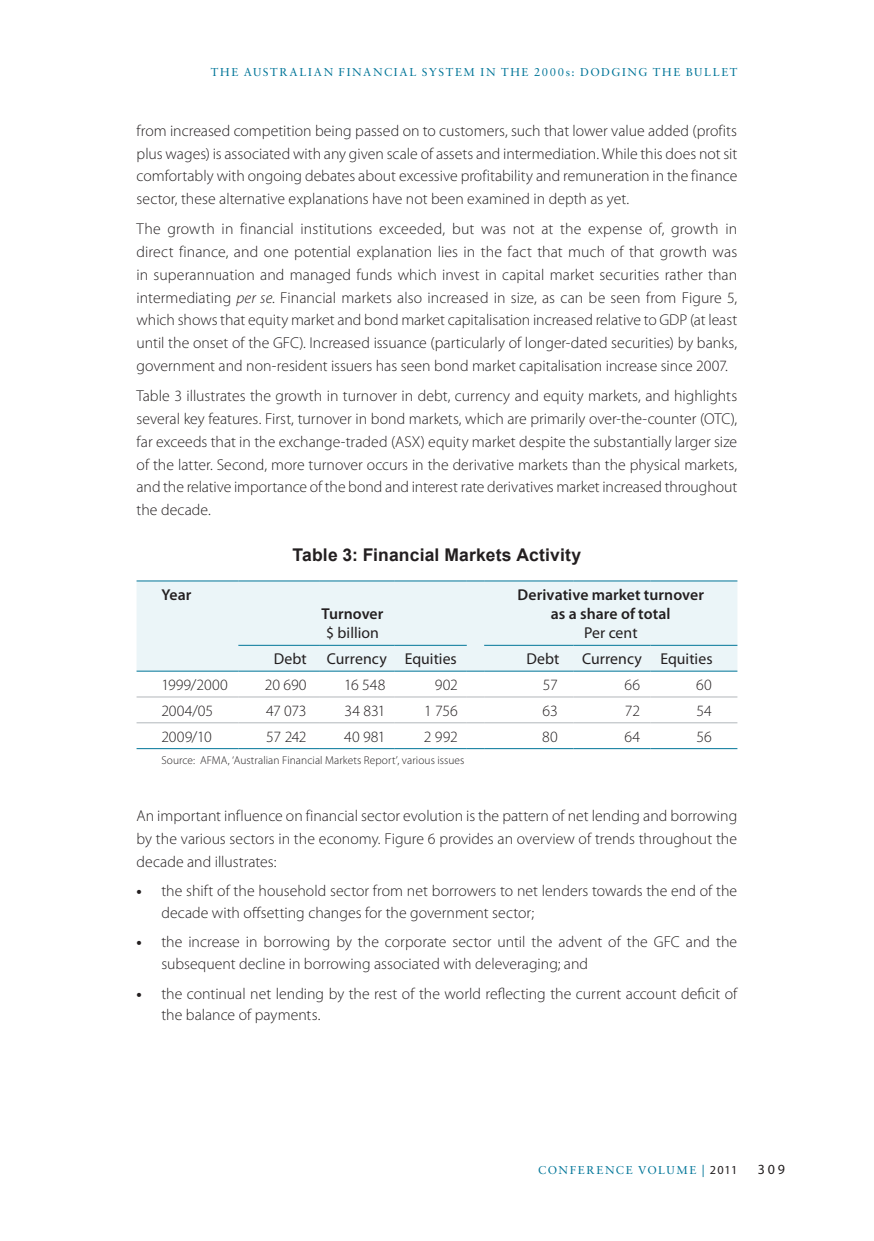
<style>
.page{position:relative;width:874px;height:1241px;background:#fff}
.page>*{position:absolute;margin:0;border:0;box-sizing:border-box;transform-origin:0 0}
.Table_Graph_Heading{font:700 17.5px "Arial";letter-spacing:.01em;color:#231f20}
.Body{font:300 15.75px/22.8px "Myriad Pro";color:#231f20;text-align:justify}
.Table_Body{font:300 15.75px "Myriad Pro";letter-spacing:-.005em;color:#231f20}
.Table_Column_Head{font:600 15.75px/19.2px "Myriad Pro";letter-spacing:.005em;color:#231f20;text-align:center}
.Table_Column_Subhead{font:15.75px "Myriad Pro";letter-spacing:.005em;color:#231f20}
.Table_Column_Head-2{font:15.75px "Myriad Pro";color:#231f20}
.t1{font:14px "Myriad Pro";color:#231f20}
.t2{font:11.38px "Sabon LT Std";letter-spacing:.145em;color:#007598}
.Table_Graph_Sources{font:300 11.38px "Myriad Pro";letter-spacing:.01em;color:#231f20}
.s1{font-style:italic}
.s2{font-weight:700}
.s3{font-family:"Myriad Pro";font-size:12.25px}
.s4{font-family:"Myriad Pro";font-size:12.25px;color:#231f20}
</style>
<div class="page">
<div style="left:136px;top:581px;width:601px;height:89px;background:#ebf5f8"></div>
<hr style="left:136px;top:580px;width:102px;height:1px;background:#007598">
<hr style="left:238px;top:580px;width:81px;height:1px;background:#007598">
<hr style="left:319px;top:580px;width:75px;height:1px;background:#007598">
<hr style="left:394px;top:580px;width:72px;height:1px;background:#007598">
<svg style="left:466px;top:580px;width:18px;height:1px"></svg>
<hr style="left:484px;top:580px;width:89px;height:1px;background:#007598">
<hr style="left:573px;top:580px;width:77px;height:1px;background:#007598">
<hr style="left:650px;top:580px;width:87px;height:1px;background:#007598">
<hr style="left:136px;top:696px;width:102px;height:1px;background:#b2b7bb">
<hr style="left:238px;top:696px;width:81px;height:1px;background:#b2b7bb">
<hr style="left:319px;top:696px;width:75px;height:1px;background:#b2b7bb">
<hr style="left:394px;top:696px;width:72px;height:1px;background:#b2b7bb">
<svg style="left:466px;top:696px;width:18px;height:1px"></svg>
<hr style="left:484px;top:696px;width:89px;height:1px;background:#b2b7bb">
<hr style="left:573px;top:696px;width:77px;height:1px;background:#b2b7bb">
<hr style="left:650px;top:696px;width:87px;height:1px;background:#b2b7bb">
<hr style="left:136px;top:722px;width:102px;height:1px;background:#b2b7bb">
<hr style="left:238px;top:722px;width:81px;height:1px;background:#b2b7bb">
<hr style="left:319px;top:722px;width:75px;height:1px;background:#b2b7bb">
<hr style="left:394px;top:722px;width:72px;height:1px;background:#b2b7bb">
<svg style="left:466px;top:722px;width:18px;height:1px"></svg>
<hr style="left:484px;top:722px;width:89px;height:1px;background:#b2b7bb">
<hr style="left:573px;top:722px;width:77px;height:1px;background:#b2b7bb">
<hr style="left:650px;top:722px;width:87px;height:1px;background:#b2b7bb">
<hr style="left:136px;top:670px;width:102px;height:1px;background:#007598">
<hr style="left:238px;top:670px;width:81px;height:1px;background:#007598">
<hr style="left:319px;top:670px;width:75px;height:1px;background:#007598">
<hr style="left:394px;top:670px;width:72px;height:1px;background:#007598">
<svg style="left:466px;top:670px;width:18px;height:1px"></svg>
<hr style="left:484px;top:670px;width:89px;height:1px;background:#007598">
<hr style="left:573px;top:670px;width:77px;height:1px;background:#007598">
<hr style="left:650px;top:670px;width:87px;height:1px;background:#007598">
<hr style="left:136px;top:748px;width:102px;height:1px;background:#007598">
<hr style="left:238px;top:748px;width:81px;height:1px;background:#007598">
<hr style="left:319px;top:748px;width:75px;height:1px;background:#007598">
<hr style="left:394px;top:748px;width:72px;height:1px;background:#007598">
<svg style="left:466px;top:748px;width:18px;height:1px"></svg>
<hr style="left:484px;top:748px;width:89px;height:1px;background:#007598">
<hr style="left:573px;top:748px;width:77px;height:1px;background:#007598">
<hr style="left:650px;top:748px;width:87px;height:1px;background:#007598">
<hr style="left:484px;top:645px;width:89px;height:1px;background:#007598">
<hr style="left:573px;top:645px;width:77px;height:1px;background:#007598">
<hr style="left:650px;top:645px;width:87px;height:1px;background:#007598">
<hr style="left:238px;top:645px;width:81px;height:1px;background:#007598">
<hr style="left:319px;top:645px;width:75px;height:1px;background:#007598">
<hr style="left:394px;top:645px;width:72px;height:1px;background:#007598">
<p class="t2" style="left:211px;top:65px;width:527px">THE AUSTRALIAN FINANCIAL SYSTEM IN THE 2000s: DODGING THE BULLET</p>
<p class="Body" style="left:136px;top:119px;width:602px">from increased competition being passed on to customers, such that lower value added (profits plus wages) is associated with any given scale of assets and intermediation. While this does not sit comfortably with ongoing debates about excessive profitability and remuneration in the finance sector, these alternative explanations have not been examined in depth as yet.</p>
<p class="Body" style="left:136px;top:217px;width:602px">The growth in financial institutions exceeded, but was not at the expense of, growth in direct finance, and one potential explanation lies in the fact that much of that growth was in superannuation and managed funds which invest in capital market securities rather than intermediating <span class="s1">per se</span>. Financial markets also increased in size, as can be seen from Figure 5, which shows that equity market and bond market capitalisation increased relative to GDP (at least until the onset of the GFC). Increased issuance (particularly of longer-dated securities) by banks, government and non-resident issuers has seen bond market capitalisation increase since 2007.</p>
<p class="Body" style="left:136px;top:384px;width:602px">Table 3 illustrates the growth in turnover in debt, currency and equity markets, and highlights several key features. First, turnover in bond markets, which are primarily over-the-counter (OTC), far exceeds that in the exchange-traded (ASX) equity market despite the substantially larger size of the latter. Second, more turnover occurs in the derivative markets than the physical markets, and the relative importance of the bond and interest rate derivatives market increased throughout the decade.</p>
<p class="Table_Graph_Heading" style="left:292px;top:543px;width:290px">Table 3: Financial Markets Activity</p>
<p class="Table_Column_Head" style="left:161px;top:584px;width:32px">Year</p>
<p class="Table_Column_Head" style="left:321px;top:603px;width:63px">Turnover</p>
<p class="Table_Column_Head-2" style="left:326px;top:623px;width:54px">$ billion</p>
<p class="Table_Column_Head" style="left:517px;top:584px;width:188px">Derivative market turnover as a share of total</p>
<p class="Table_Column_Head-2" style="left:583px;top:623px;width:55px">Per cent</p>
<p class="Table_Column_Subhead" style="left:273px;top:649px;width:34px">Debt</p>
<p class="Table_Column_Subhead" style="left:327px;top:649px;width:61px">Currency</p>
<p class="Table_Column_Subhead" style="left:404px;top:649px;width:54px">Equities</p>
<p class="Table_Column_Subhead" style="left:526px;top:649px;width:34px">Debt</p>
<p class="Table_Column_Subhead" style="left:582px;top:649px;width:61px">Currency</p>
<p class="Table_Column_Subhead" style="left:660px;top:649px;width:54px">Equities</p>
<p class="Table_Body" style="left:161px;top:675px;width:68px">1999/2000</p>
<p class="Table_Body" style="left:265px;top:675px;width:43px">20 690</p>
<p class="Table_Body" style="left:344px;top:675px;width:43px">16 548</p>
<p class="Table_Body" style="left:434px;top:675px;width:24px">902</p>
<p class="Table_Body" style="left:542px;top:675px;width:17px">57</p>
<p class="Table_Body" style="left:624px;top:675px;width:17px">66</p>
<p class="Table_Body" style="left:696px;top:675px;width:17px">60</p>
<p class="Table_Body" style="left:161px;top:701px;width:53px">2004/05</p>
<p class="Table_Body" style="left:266px;top:701px;width:42px">47 073</p>
<p class="Table_Body" style="left:344px;top:701px;width:42px">34 831</p>
<p class="Table_Body" style="left:424px;top:701px;width:35px">1 756</p>
<p class="Table_Body" style="left:542px;top:701px;width:17px">63</p>
<p class="Table_Body" style="left:624px;top:701px;width:17px">72</p>
<p class="Table_Body" style="left:696px;top:701px;width:17px">54</p>
<p class="Table_Body" style="left:161px;top:726px;width:52px">2009/10</p>
<p class="Table_Body" style="left:266px;top:726px;width:42px">57 242</p>
<p class="Table_Body" style="left:344px;top:726px;width:43px">40 981</p>
<p class="Table_Body" style="left:423px;top:726px;width:35px">2 992</p>
<p class="Table_Body" style="left:542px;top:726px;width:17px">80</p>
<p class="Table_Body" style="left:624px;top:726px;width:17px">64</p>
<p class="Table_Body" style="left:696px;top:726px;width:17px">56</p>
<p class="Table_Graph_Sources" style="left:161px;top:753px;width:304px">Source: AFMA, ‘Australian Financial Markets Report’, various issues</p>
<p class="Body" style="left:136px;top:804px;width:602px">An important influence on financial sector evolution is the pattern of net lending and borrowing by the various sectors in the economy. Figure 6 provides an overview of trends throughout the decade and illustrates:</p>
<p class="Body" style="left:161px;top:879px;width:577px;line-height:21.9px;text-indent:-25px"><span class="s2">•</span> the shift of the household sector from net borrowers to net lenders towards the end of the decade with offsetting changes for the government sector;</p>
<p class="Body" style="left:161px;top:930px;width:577px;line-height:21.9px;text-indent:-25px"><span class="s2">•</span> the increase in borrowing by the corporate sector until the advent of the GFC and the subsequent decline in borrowing associated with deleveraging; and</p>
<p class="Body" style="left:161px;top:982px;width:577px;line-height:21.9px;text-indent:-25px"><span class="s2">•</span> the continual net lending by the rest of the world reflecting the current account deficit of the balance of payments.</p>
<p class="t2" style="left:538px;top:1163px;width:201px">CONFERENCE VOLUME <span class="s3">|</span> <span class="s4">2011</span></p>
<p class="t1" style="left:757px;top:1160px;width:29px">309</p>
</div>
